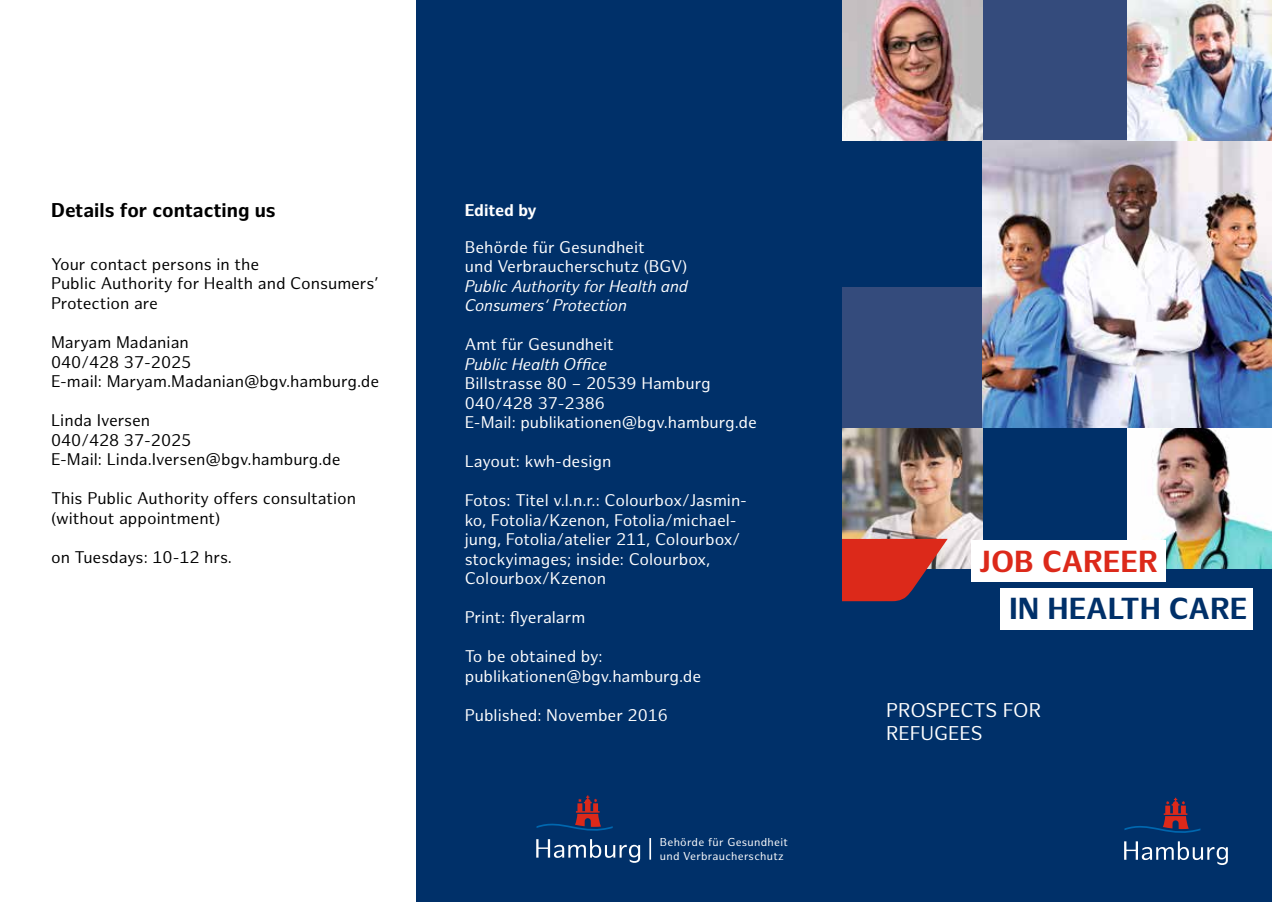
<style>
.page{position:relative;width:1272px;height:902px;background:#fff}
.page>*{position:absolute;margin:0;border:0;box-sizing:border-box;transform-origin:0 0}
.t1{font:700 29.7px "Hamburg Sans";color:#003069}
.t2{font:700 29.7px "Hamburg Sans";color:#dc291a}
.t3{font:700 19.5px "Hamburg Sans";color:#000}
.t4{font:19.5px/23.4px "Hamburg Sans";color:#fff}
.t5{font:16.5px/19.5px "Hamburg Sans";color:#fff}
.t6{font:16.5px/19.5px "Hamburg Sans";color:#000}
.t7{font:italic 16.5px/19.5px "Hamburg Sans";color:#fff}
.t8{font:700 16.5px "Hamburg Sans";letter-spacing:-.01em;color:#fff}
.t9{font:11.25px/13.5px "Hamburg Sans";letter-spacing:.025em;color:#fff}
</style>
<div class="page">
<div style="left:417px;top:0;width:854px;height:901px;background:#003069"></div>
<svg style="left:1124px;top:797px;width:76px;height:36px"></svg>
<svg style="left:1124px;top:841px;width:103px;height:23px"></svg>
<img style="left:1127px;top:428px;width:144px;height:140px">
<img style="left:842px;top:428px;width:140px;height:140px">
<img style="left:842px;top:0;width:140px;height:140px">
<div style="left:842px;top:287px;width:140px;height:141px;background:#344b7c"></div>
<div style="left:982px;top:0;width:145px;height:140px;background:#344b7c"></div>
<img style="left:982px;top:140px;width:289px;height:288px">
<img style="left:1127px;top:0;width:144px;height:140px">
<svg style="left:842px;top:539px;width:105px;height:62px"></svg>
<svg style="left:536px;top:795px;width:76px;height:36px"></svg>
<svg style="left:536px;top:839px;width:104px;height:23px"></svg>
<hr style="left:649px;top:837px;width:2px;height:22px;background:#fff">
<div style="left:971px;top:540px;width:194px;height:42px;background:#fff"></div>
<div style="left:1000px;top:587px;width:252px;height:42px;background:#fff"></div>
<p class="t3" style="left:51px;top:199px;width:226px">Details for contacting us</p>
<p class="t6" style="left:51px;top:255px;width:329px">Your contact persons in the<br>Public Authority for Health and Consumers’<br>Protection are</p>
<p class="t6" style="left:51px;top:333px;width:329px">Maryam Madanian<br>040/428 37-2025<br>E-mail: Maryam.Madanian@bgv.hamburg.de</p>
<p class="t6" style="left:51px;top:411px;width:291px">Linda Iversen<br>040/428 37-2025<br>E-Mail: Linda.Iversen@bgv.hamburg.de</p>
<p class="t6" style="left:51px;top:489px;width:307px">This Public Authority offers consultation (without appointment)</p>
<p class="t6" style="left:51px;top:547px;width:182px">on Tuesdays: 10-12 hrs.</p>
<p class="t8" style="left:465px;top:201px;width:73px">Edited by</p>
<p class="t5" style="left:465px;top:238px;width:224px">Behörde für Gesundheit<br>und Verbraucherschutz (BGV)</p>
<p class="t7" style="left:465px;top:277px;width:225px">Public Authority for Health and<br>Consumers‘ Protection</p>
<p class="t5" style="left:465px;top:335px;width:150px">Amt für Gesundheit</p>
<p class="t7" style="left:465px;top:355px;width:144px">Public Health Office</p>
<p class="t5" style="left:465px;top:374px;width:293px">Billstrasse 80 – 20539 Hamburg<br>040/428 37-2386<br>E-Mail: publikationen@bgv.hamburg.de</p>
<p class="t5" style="left:465px;top:452px;width:148px">Layout: kwh-design</p>
<p class="t5" style="left:465px;top:491px;width:284px">Fotos: Titel v.l.n.r.: Colourbox/Jasmin&shy;ko, Fotolia/Kzenon, Fotolia/michael&shy;jung, Fotolia/atelier 211, Colourbox/ stockyimages; inside: Colourbox, Colourbox/Kzenon</p>
<p class="t5" style="left:465px;top:608px;width:122px">Print: flyeralarm</p>
<p class="t5" style="left:465px;top:647px;width:238px">To be obtained by: publikationen@bgv.hamburg.de</p>
<p class="t5" style="left:465px;top:706px;width:205px">Published: November 2016</p>
<p class="t9" style="left:660px;top:835px;width:130px">Behörde für Gesundheit und Verbraucherschutz</p>
<h1 class="t2" style="left:979px;top:544px;width:180px">JOB CAREER</h1>
<h1 class="t1" style="left:1009px;top:591px;width:240px">IN HEALTH CARE</h1>
<p class="t4" style="left:886px;top:699px;width:156px">PROSPECTS FOR<br>REFUGEES</p>
</div>
